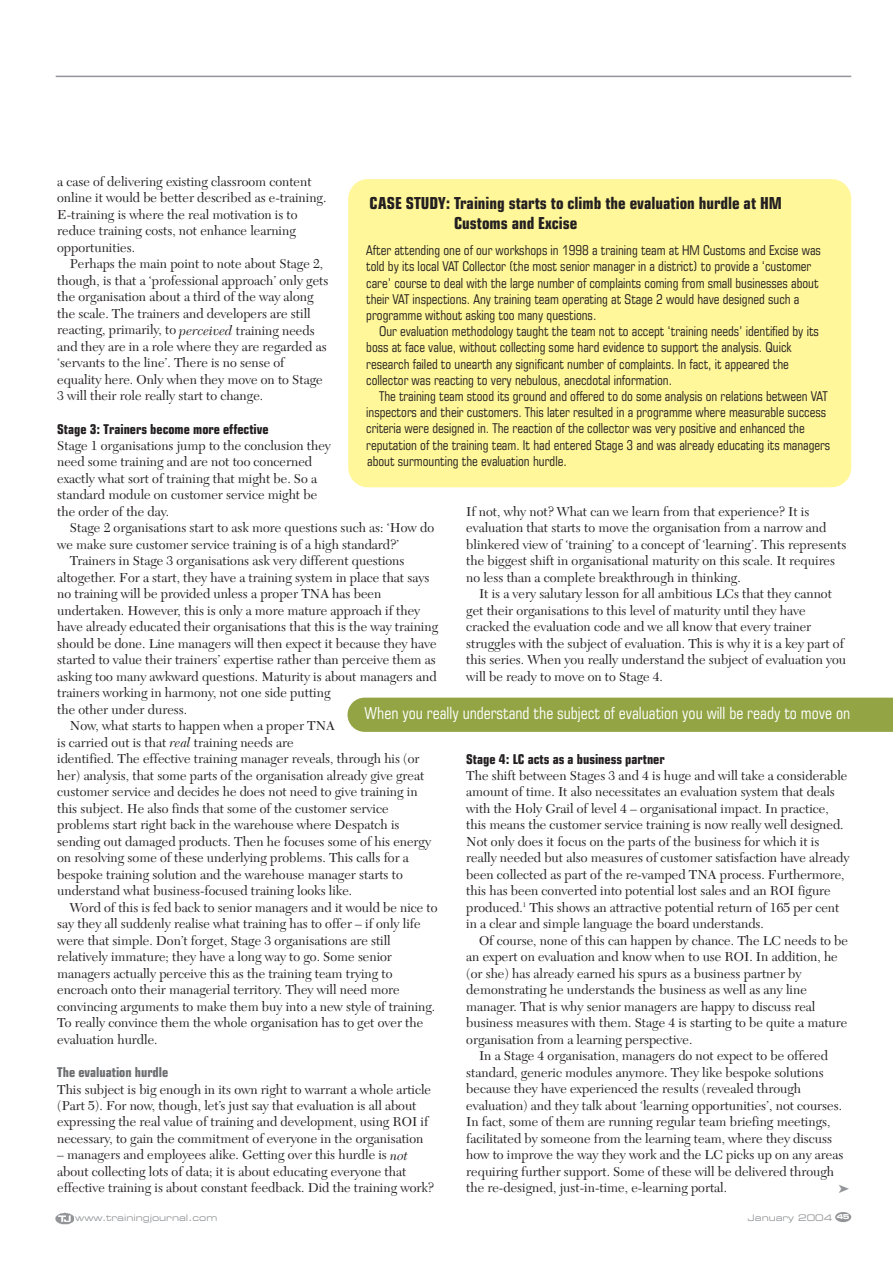
<style>
.page{position:relative;width:893px;height:1263px;background:#fff}
.page>*{position:absolute;margin:0;border:0;box-sizing:border-box;transform-origin:0 0}
.t1{font:700 condensed 16.5px/19.8px "Square 721 BT";color:#231f20}
.t2{font:condensed 16.5px "Square 721 BT";color:#fff}
.t3{font:13.5px/16.5px "New Caledonia";color:#231f20}
.t4{font:condensed 13.5px/16.2px "Square 721 BT";color:#231f20}
.t5{font:700 condensed 13.5px "Square 721 BT";color:#231f20}
.t6{font:700 condensed 13.5px "Square 721 BT";color:#6c6e70}
.t7{font:expanded 9px "Square 721 BT";color:#939598}
.s1{font-style:italic}
.s2{font-weight:700;font-size:6.75px;color:#fff}
</style>
<div class="page">
<hr style="left:56px;top:76px;width:795px;height:1px;background:#939598">
<div style="left:835px;top:1212px;width:16px;height:10px;background:#939598;border-radius:50%"></div>
<img style="left:56px;top:1213px;width:18px;height:11px">
<div style="left:348px;top:179px;width:503px;height:308px;background:#fff799;border-radius:20px"></div>
<div style="left:347px;top:698px;width:545px;height:34px;background:#93a445"></div>
<p class="t3" style="left:57px;top:175px;width:271px">a case of delivering existing classroom content online it would be better described as e-training.<br>E-training is where the real motivation is to reduce training costs, not enhance learning opportunities.</p>
<p class="t3" style="left:57px;top:257px;width:273px;text-indent:13px">Perhaps the main point to note about Stage 2, though, is that a ‘professional approach’ only gets the organisation about a third of the way along the scale. The trainers and developers are still reacting, primarily, to <span class="s1">perceived</span> training needs and they are in a role where they are regarded as ‘servants to the line’. There is no sense of equality here. Only when they move on to Stage 3 will their role really start to change.</p>
<p class="t5" style="left:57px;top:423px;width:213px">Stage 3: Trainers become more effective</p>
<p class="t3" style="left:57px;top:439px;width:275px">Stage 1 organisations jump to the conclusion they need some training and are not too concerned exactly what sort of training that might be. So a standard module on customer service might be the order of the day.</p>
<p class="t3" style="left:70px;top:521px;width:365px">Stage 2 organisations start to ask more questions such as: ‘How do</p>
<p class="t3" style="left:57px;top:538px;width:343px">we make sure customer service training is of a high standard?’</p>
<p class="t3" style="left:70px;top:554px;width:336px">Trainers in Stage 3 organisations ask very different questions</p>
<p class="t3" style="left:57px;top:571px;width:373px">altogether. For a start, they have a training system in place that says</p>
<p class="t3" style="left:57px;top:587px;width:325px">no training will be provided unless a proper TNA has been</p>
<p class="t3" style="left:57px;top:604px;width:364px">undertaken. However, this is only a more mature approach if they</p>
<p class="t3" style="left:57px;top:620px;width:382px">have already educated their organisations that this is the way training</p>
<p class="t3" style="left:57px;top:637px;width:381px">should be done. Line managers will then expect it because they have</p>
<p class="t3" style="left:57px;top:653px;width:380px">started to value their trainers’ expertise rather than perceive them as</p>
<p class="t3" style="left:57px;top:670px;width:381px">asking too many awkward questions. Maturity is about managers and</p>
<p class="t3" style="left:57px;top:686px;width:275px">trainers working in harmony, not one side putting</p>
<p class="t3" style="left:57px;top:703px;width:131px">the other under duress.</p>
<p class="t3" style="left:70px;top:719px;width:266px">Now, what starts to happen when a proper TNA</p>
<p class="t3" style="left:57px;top:736px;width:238px">is carried out is that <span class="s1">real</span> training needs are</p>
<p class="t3" style="left:57px;top:752px;width:364px">identified. The effective training manager reveals, through his (or</p>
<p class="t3" style="left:57px;top:769px;width:368px">her) analysis, that some parts of the organisation already give great</p>
<p class="t3" style="left:57px;top:785px;width:362px">customer service and decides he does not need to give training in</p>
<p class="t3" style="left:57px;top:802px;width:333px">this subject. He also finds that some of the customer service</p>
<p class="t3" style="left:57px;top:818px;width:344px">problems start right back in the warehouse where Despatch is</p>
<p class="t3" style="left:57px;top:835px;width:375px">sending out damaged products. Then he focuses some of his energy</p>
<p class="t3" style="left:57px;top:851px;width:353px">on resolving some of these underlying problems. This calls for a</p>
<p class="t3" style="left:57px;top:868px;width:347px">bespoke training solution and the warehouse manager starts to</p>
<p class="t3" style="left:57px;top:884px;width:296px">understand what business-focused training looks like.</p>
<p class="t3" style="left:70px;top:901px;width:369px">Word of this is fed back to senior managers and it would be nice to</p>
<p class="t3" style="left:57px;top:917px;width:365px">say they all suddenly realise what training has to offer – if only life</p>
<p class="t3" style="left:57px;top:934px;width:335px">were that simple. Don’t forget, Stage 3 organisations are still</p>
<p class="t3" style="left:57px;top:950px;width:336px">relatively immature; they have a long way to go. Some senior</p>
<p class="t3" style="left:57px;top:967px;width:337px">managers actually perceive this as the training team trying to</p>
<p class="t3" style="left:57px;top:983px;width:344px">encroach onto their managerial territory. They will need more</p>
<p class="t3" style="left:57px;top:1000px;width:379px">convincing arguments to make them buy into a new style of training.</p>
<p class="t3" style="left:57px;top:1016px;width:367px">To really convince them the whole organisation has to get over the</p>
<p class="t3" style="left:57px;top:1033px;width:102px">evaluation hurdle.</p>
<p class="t6" style="left:57px;top:1067px;width:113px">The evaluation hurdle</p>
<p class="t3" style="left:57px;top:1082px;width:375px">This subject is big enough in its own right to warrant a whole article (Part 5). For now, though, let’s just say that evaluation is all about expressing the real value of training and development, using ROI if necessary, to gain the commitment of everyone in the organisation</p>
<p class="t3" style="left:57px;top:1148px;width:378px">– managers and employees alike. Getting over this hurdle is <span class="s1">not </span>about collecting lots of data; it is about educating everyone that effective training is about constant feedback. Did the training work?</p>
<p class="t1" style="left:454px;top:195px;width:329px;text-indent:-85px">CASE STUDY: Training starts to climb the evaluation hurdle at HM<br>Customs and Excise</p>
<p class="t4" style="left:366px;top:243px;width:456px">After attending one of our workshops in 1998 a training team at HM Customs and Excise was told by its local VAT Collector (the most senior manager in a district) to provide a ‘customer care’ course to deal with the large number of complaints coming from small businesses about their VAT inspections. Any training team operating at Stage 2 would have designed such a programme without asking too many questions.</p>
<p class="t4" style="left:366px;top:324px;width:454px;text-indent:13px">Our evaluation methodology taught the team not to accept ‘training needs’ identified by its boss at face value, without collecting some hard evidence to support the analysis. Quick research failed to unearth any significant number of complaints. In fact, it appeared the collector was reacting to very nebulous, anecdotal information.</p>
<p class="t4" style="left:366px;top:389px;width:465px;text-indent:13px">The training team stood its ground and offered to do some analysis on relations between VAT inspectors and their customers. This later resulted in a programme where measurable success criteria were designed in. The reaction of the collector was very positive and enhanced the reputation of the training team. It had entered Stage 3 and was already educating its managers about surmounting the evaluation hurdle.</p>
<p class="t3" style="left:466px;top:505px;width:381px">If not, why not? What can we learn from that experience? It is evaluation that starts to move the organisation from a narrow and blinkered view of ‘training’ to a concept of ‘learning’. This represents the biggest shift in organisational maturity on this scale. It requires no less than a complete breakthrough in thinking.</p>
<p class="t3" style="left:466px;top:587px;width:381px;text-indent:13px">It is a very salutary lesson for all ambitious LCs that they cannot get their organisations to this level of maturity until they have cracked the evaluation code and we all know that every trainer struggles with the subject of evaluation. This is why it is a key part of this series. When you really understand the subject of evaluation you will be ready to move on to Stage 4.</p>
<p class="t2" style="left:364px;top:707px;width:487px">When you really understand the subject of evaluation you will be ready to move on</p>
<p class="t5" style="left:466px;top:753px;width:200px">Stage 4: LC acts as a business partner</p>
<p class="t3" style="left:466px;top:769px;width:385px">The shift between Stages 3 and 4 is huge and will take a considerable amount of time. It also necessitates an evaluation system that deals with the Holy Grail of level 4 – organisational impact. In practice, this means the customer service training is now really well designed.<br>Not only does it focus on the parts of the business for which it is really needed but also measures of customer satisfaction have already been collected as part of the re-vamped TNA process. Furthermore, this has been converted into potential lost sales and an ROI figure produced.<sup>1</sup> This shows an attractive potential return of 165 per cent in a clear and simple language the board understands.</p>
<p class="t3" style="left:466px;top:934px;width:383px;text-indent:13px">Of course, none of this can happen by chance. The LC needs to be an expert on evaluation and know when to use ROI. In addition, he (or she) has already earned his spurs as a business partner by demonstrating he understands the business as well as any line manager. That is why senior managers are happy to discuss real business measures with them. Stage 4 is starting to be quite a mature organisation from a learning perspective.</p>
<p class="t3" style="left:466px;top:1049px;width:378px;text-indent:13px">In a Stage 4 organisation, managers do not expect to be offered standard, generic modules anymore. They like bespoke solutions because they have experienced the results (revealed through evaluation) and they talk about ‘learning opportunities’, not courses.<br>In fact, some of them are running regular team briefing meetings, facilitated by someone from the learning team, where they discuss how to improve the way they work and the LC picks up on any areas requiring further support. Some of these will be delivered through the re-designed, just-in-time, e-learning portal.</p>
<p class="t7" style="left:75px;top:1214px;width:144px">www.trainingjournal.com</p>
<p class="t7" style="left:748px;top:1214px;width:103px">January 2004 <span class="s2">45</span></p>
</div>
